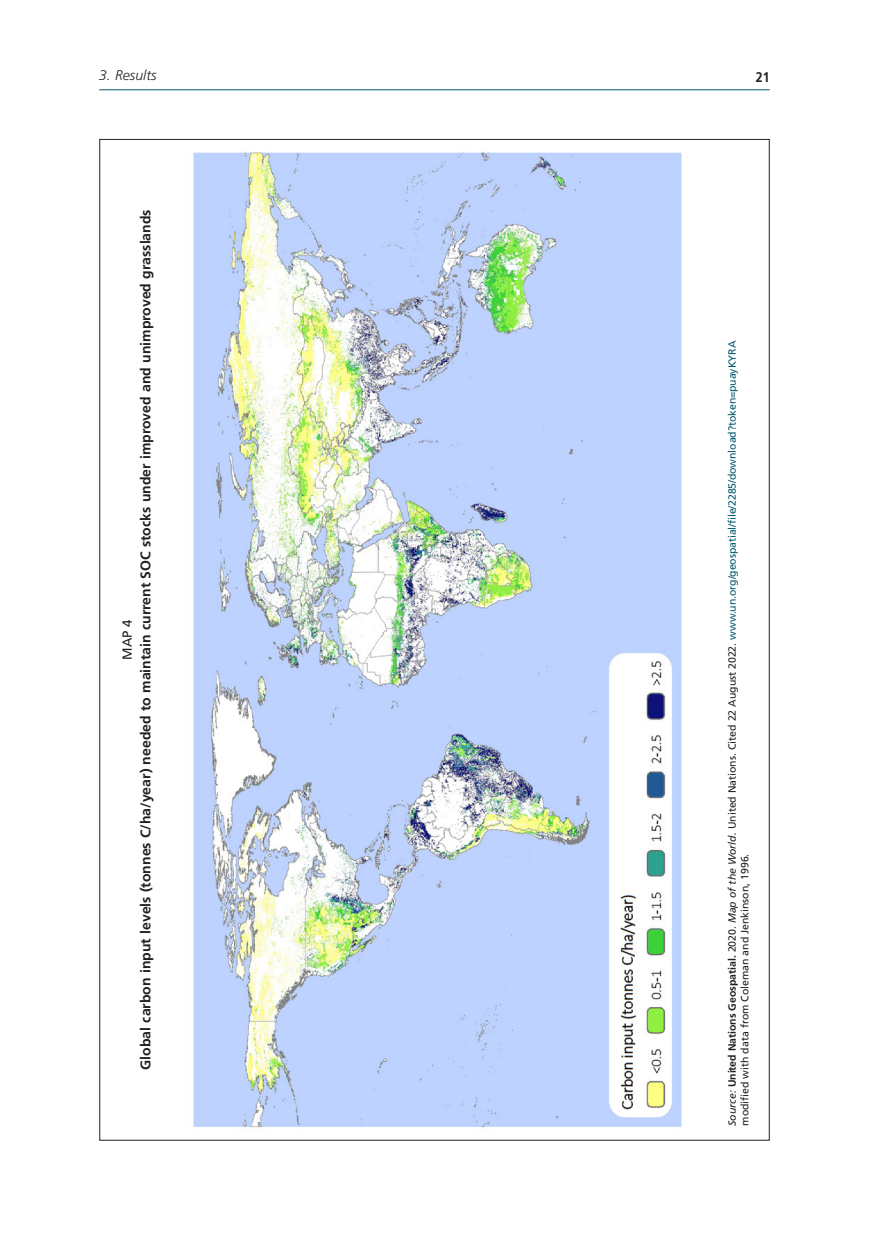
<style>
.page{position:relative;width:874px;height:1241px;background:#fff}
.page>*{position:absolute;margin:0;border:0;box-sizing:border-box;transform-origin:0 0}
.t1{font:700 14px "Frutiger LT Std";color:#231f20}
.t2{font:italic 300 14px "Frutiger LT Std";color:#231f20}
.t3{font:700 14px "Frutiger LT Std";color:#231f20;scale:.88 1}
.t4{font:13.12px "Frutiger LT Std";color:#231f20}
.t5{font:10.5px/12.6px "Frutiger LT Std";letter-spacing:-.005em;color:#231f20}
.s1{font-style:italic}
.s2{font-weight:700}
.s3{color:#00586f}
</style>
<div class="page">
<hr style="left:99px;top:89px;width:670px;height:1px;background:#00586f">
<img style="left:193px;top:151px;width:489px;height:977px">
<h1 class="t2" style="left:99px;top:67px;width:59px">3. Results</h1>
<h1 class="t3" style="left:755px;top:69px;width:17px">21</h1>
<h1 class="t1" style="left:137px;top:1069px;width:861px;rotate:-90deg">Global carbon input levels (tonnes C/ha/year) needed to maintain current SOC stocks under improved and unimproved grasslands</h1>
<p class="t4" style="left:120px;top:659px;width:42px;rotate:-90deg">MAP 4</p>
<p class="t5" style="left:725px;top:1125px;width:786px;rotate:-90deg"><span class="s1">Source:</span> <span class="s2">United Nations Geospatial.</span> 2020. <span class="s1">Map of the World.</span> United Nations. Cited 22 August 2022. <span class="s3">www.un.org/geospatial/file/2285/download?token=puayKYRA </span>modified with data from Coleman and Jenkinson, 1996.</p>
</div>
